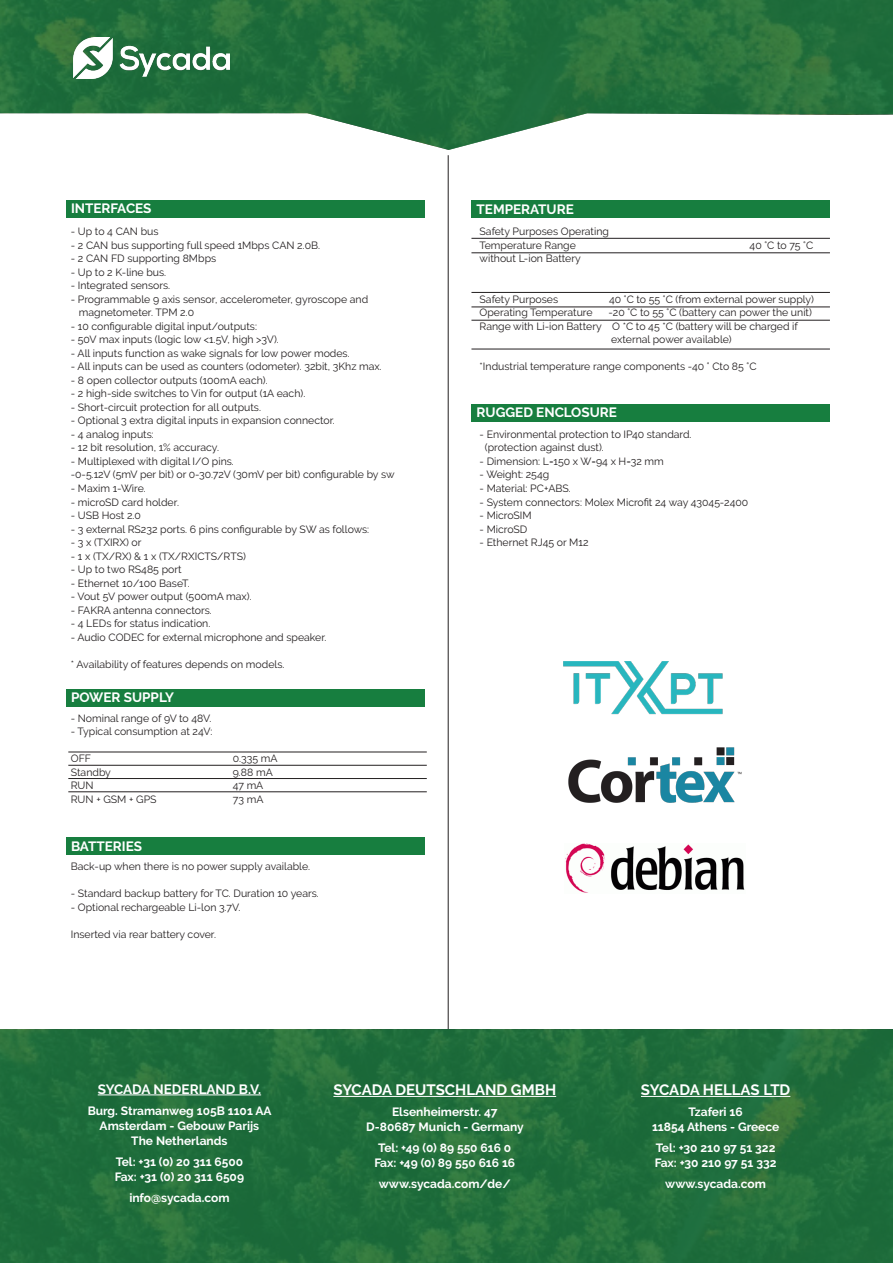
<style>
.page{position:relative;width:893px;height:1263px;background:#fff}
.page>*{position:absolute;margin:0;border:0;box-sizing:border-box;transform-origin:0 0}
.Basisalinea{font:700 15px "Raleway";color:#fff}
.Basisalinea-2{font:700 13.5px "Raleway";color:#fff}
.Basisalinea-3{font:700 12px "Raleway";color:#fff}
.t1{font:10.5px "Raleway";color:#231f20}
</style>
<div class="page">
<hr style="left:448px;top:155px;width:1px;height:981px;background:#231f20">
<svg style="left:0;top:0;width:893px;height:150px;fill:#25713d"></svg>
<svg style="left:0;top:1029px;width:893px;height:234px;background:#216e3b"></svg>
<div style="left:66px;top:200px;width:359px;height:18px;background:#177e3f"></div>
<div style="left:471px;top:200px;width:359px;height:18px;background:#177e3f"></div>
<div style="left:471px;top:404px;width:359px;height:17px;background:#177e3f"></div>
<div style="left:66px;top:689px;width:358px;height:17px;background:#177e3f"></div>
<div style="left:66px;top:838px;width:358px;height:17px;background:#177e3f"></div>
<hr style="left:98px;top:1094px;width:163px;height:1px;background:#fff">
<hr style="left:333px;top:1096px;width:223px;height:1px;background:#fff">
<hr style="left:641px;top:1096px;width:149px;height:1px;background:#fff">
<img style="left:563px;top:662px;width:160px;height:53px">
<img style="left:568px;top:747px;width:174px;height:56px">
<img style="left:565px;top:844px;width:180px;height:49px">
<img style="left:73px;top:38px;width:157px;height:41px">
<hr style="left:471px;top:253px;width:359px;height:1px;background:#231f20">
<hr style="left:471px;top:307px;width:359px;height:1px;background:#231f20">
<hr style="left:471px;top:349px;width:359px;height:1px;background:#231f20">
<hr style="left:471px;top:238px;width:359px;height:1px;background:#231f20">
<hr style="left:471px;top:292px;width:359px;height:1px;background:#231f20">
<hr style="left:471px;top:320px;width:359px;height:1px;background:#231f20">
<hr style="left:68px;top:752px;width:359px;height:1px;background:#231f20">
<hr style="left:68px;top:778px;width:359px;height:1px;background:#231f20">
<hr style="left:68px;top:765px;width:359px;height:1px;background:#231f20">
<hr style="left:68px;top:791px;width:359px;height:1px;background:#231f20">
<p class="Basisalinea-2" style="left:71px;top:201px;width:82px">INTERFACES</p>
<p class="Basisalinea-2" style="left:477px;top:201px;width:99px">TEMPERATURE</p>
<p class="t1" style="left:71px;top:226px;width:89px">- Up to 4 CAN bus</p>
<p class="t1" style="left:71px;top:239px;width:251px">- 2 CAN bus supporting full speed 1Mbps CAN 2.0B.</p>
<p class="t1" style="left:71px;top:253px;width:147px">- 2 CAN FD supporting 8Mbps</p>
<p class="t1" style="left:71px;top:266px;width:97px">- Up to 2 K-line bus.</p>
<p class="t1" style="left:71px;top:280px;width:101px">- Integrated sensors.</p>
<p class="t1" style="left:71px;top:293px;width:299px">- Programmable 9 axis sensor, accelerometer, gyroscope and</p>
<p class="t1" style="left:79px;top:307px;width:117px">magnetometer. TPM 2.0</p>
<p class="t1" style="left:71px;top:320px;width:188px">- 10 configurable digital input/outputs:</p>
<p class="t1" style="left:71px;top:334px;width:209px">- 50V max inputs (logic low &lt;1.5V, high &gt;3V).</p>
<p class="t1" style="left:71px;top:347px;width:280px">- All inputs function as wake signals for low power modes.</p>
<p class="t1" style="left:71px;top:361px;width:313px">- All inputs can be used as counters (odometer). 32bit, 3Khz max.</p>
<p class="t1" style="left:71px;top:374px;width:198px">- 8 open collector outputs (100mA each).</p>
<p class="t1" style="left:71px;top:388px;width:236px">- 2 high-side switches to Vin for output (1A each).</p>
<p class="t1" style="left:71px;top:401px;width:192px">- Short-circuit protection for all outputs.</p>
<p class="t1" style="left:71px;top:415px;width:266px">- Optional 3 extra digital inputs in expansion connector.</p>
<p class="t1" style="left:71px;top:428px;width:85px">- 4 analog inputs:</p>
<p class="t1" style="left:71px;top:442px;width:150px">- 12 bit resolution, 1% accuracy.</p>
<p class="t1" style="left:71px;top:455px;width:165px">- Multiplexed with digital I/O pins.</p>
<p class="t1" style="left:71px;top:469px;width:325px">-0-5.12V (5mV per bit) or 0-30.72V (30mV per bit) configurable by sw</p>
<p class="t1" style="left:71px;top:482px;width:77px">- Maxim 1-Wire.</p>
<p class="t1" style="left:71px;top:496px;width:110px">- microSD card holder.</p>
<p class="t1" style="left:71px;top:509px;width:72px">- USB Host 2.0</p>
<p class="t1" style="left:71px;top:523px;width:300px">- 3 external RS232 ports. 6 pins configurable by SW as follows:</p>
<p class="t1" style="left:71px;top:536px;width:72px">- 3 x (TXIRX) or</p>
<p class="t1" style="left:71px;top:550px;width:177px">- 1 x (TX/RX) &amp; 1 x (TX/RXICTS/RTS)</p>
<p class="t1" style="left:71px;top:563px;width:112px">- Up to two RS485 port</p>
<p class="t1" style="left:71px;top:577px;width:120px">- Ethernet 10/100 BaseT.</p>
<p class="t1" style="left:71px;top:590px;width:182px">- Vout 5V power output (500mA max).</p>
<p class="t1" style="left:71px;top:604px;width:143px">- FAKRA antenna connectors.</p>
<p class="t1" style="left:71px;top:617px;width:141px">- 4 LEDs for status indication.</p>
<p class="t1" style="left:71px;top:631px;width:257px">- Audio CODEC for external microphone and speaker.</p>
<p class="t1" style="left:71px;top:658px;width:215px">* Availability of features depends on models.</p>
<p class="Basisalinea-2" style="left:71px;top:690px;width:105px">POWER SUPPLY</p>
<p class="t1" style="left:71px;top:712px;width:142px">- Nominal range of 9V to 48V.</p>
<p class="t1" style="left:71px;top:725px;width:143px">- Typical consumption at 24V:</p>
<p class="t1" style="left:71px;top:752px;width:22px">OFF</p>
<p class="t1" style="left:233px;top:752px;width:46px">0.335 mA</p>
<p class="t1" style="left:71px;top:766px;width:42px">Standby</p>
<p class="t1" style="left:233px;top:766px;width:42px">9.88 mA</p>
<p class="t1" style="left:71px;top:779px;width:24px">RUN</p>
<p class="t1" style="left:233px;top:779px;width:32px">47 mA</p>
<p class="t1" style="left:71px;top:793px;width:87px">RUN + GSM + GPS</p>
<p class="t1" style="left:233px;top:793px;width:32px">73 mA</p>
<p class="Basisalinea-2" style="left:71px;top:839px;width:72px">BATTERIES</p>
<p class="t1" style="left:71px;top:860px;width:241px">Back-up when there is no power supply available.</p>
<p class="t1" style="left:71px;top:887px;width:250px">- Standard backup battery for TC. Duration 10 years.</p>
<p class="t1" style="left:71px;top:901px;width:171px">- Optional rechargeable Li-lon 3.7V.</p>
<p class="t1" style="left:71px;top:928px;width:147px">Inserted via rear battery cover.</p>
<p class="t1" style="left:480px;top:226px;width:131px">Safety Purposes Operating</p>
<p class="t1" style="left:480px;top:239px;width:98px">Temperature Range</p>
<p class="t1" style="left:750px;top:239px;width:65px">40 °C to 75 °C</p>
<p class="t1" style="left:480px;top:253px;width:103px">without L-ion Battery</p>
<p class="t1" style="left:480px;top:293px;width:80px">Safety Purposes</p>
<p class="t1" style="left:609px;top:293px;width:206px">40 °C to 55 °C (from external power supply)</p>
<p class="t1" style="left:480px;top:307px;width:114px">Operating Temperature</p>
<p class="t1" style="left:609px;top:307px;width:205px">-20 °C to 55 °C (battery can power the unit)</p>
<p class="t1" style="left:480px;top:320px;width:320px">Range with Li-ion Battery O *C to 45 *C (battery will be charged if</p>
<p class="t1" style="left:611px;top:334px;width:122px">external power available)</p>
<p class="t1" style="left:480px;top:361px;width:278px">*Industrial temperature range components -40 ° Cto 85 °C</p>
<p class="Basisalinea-2" style="left:477px;top:405px;width:142px">RUGGED ENCLOSURE</p>
<p class="t1" style="left:480px;top:428px;width:213px">- Environmental protection to IP40 standard.</p>
<p class="t1" style="left:485px;top:442px;width:120px">(protection against dust).</p>
<p class="t1" style="left:480px;top:455px;width:186px">- Dimension: L=150 x W=94 x H=32 mm</p>
<p class="t1" style="left:480px;top:469px;width:71px">- Weight: 254g</p>
<p class="t1" style="left:480px;top:482px;width:93px">- Material: PC+ABS.</p>
<p class="t1" style="left:480px;top:496px;width:270px">- System connectors: Molex Microfit 24 way 43045-2400</p>
<p class="t1" style="left:480px;top:509px;width:54px">- MicroSIM</p>
<p class="t1" style="left:480px;top:523px;width:49px">- MicroSD</p>
<p class="t1" style="left:480px;top:536px;width:110px">- Ethernet RJ45 or M12</p>
<p class="Basisalinea-2" style="left:98px;top:1081px;width:165px">SYCADA NEDERLAND B.V.</p>
<p class="Basisalinea-3" style="left:88px;top:1104px;width:185px">Burg. Stramanweg 105B 1101 AA</p>
<p class="Basisalinea-3" style="left:100px;top:1119px;width:161px">Amsterdam - Gebouw Parijs</p>
<p class="Basisalinea-3" style="left:131px;top:1134px;width:98px">The Netherlands</p>
<p class="Basisalinea-3" style="left:116px;top:1155px;width:129px">Tel: +31 (0) 20 311 6500</p>
<p class="Basisalinea-3" style="left:115px;top:1170px;width:131px">Fax: +31 (0) 20 311 6509</p>
<p class="Basisalinea-3" style="left:129px;top:1191px;width:102px">info@sycada.com</p>
<p class="Basisalinea" style="left:333px;top:1081px;width:224px">SYCADA DEUTSCHLAND GMBH</p>
<p class="Basisalinea-3" style="left:392px;top:1105px;width:107px">Elsenheimerstr. 47</p>
<p class="Basisalinea-3" style="left:366px;top:1120px;width:159px">D-80687 Munich - Germany</p>
<p class="Basisalinea-3" style="left:378px;top:1141px;width:134px">Tel: +49 (0) 89 550 616 0</p>
<p class="Basisalinea-3" style="left:374px;top:1156px;width:142px">Fax: +49 (0) 89 550 616 16</p>
<p class="Basisalinea-3" style="left:379px;top:1177px;width:133px">www.sycada.com/de/</p>
<p class="Basisalinea" style="left:641px;top:1081px;width:151px">SYCADA HELLAS LTD</p>
<p class="Basisalinea-3" style="left:688px;top:1105px;width:56px">Tzaferi 16</p>
<p class="Basisalinea-3" style="left:652px;top:1120px;width:129px">11854 Athens - Greece</p>
<p class="Basisalinea-3" style="left:656px;top:1141px;width:121px">Tel: +30 210 97 51 322</p>
<p class="Basisalinea-3" style="left:655px;top:1156px;width:123px">Fax: +30 210 97 51 332</p>
<p class="Basisalinea-3" style="left:665px;top:1177px;width:102px">www.sycada.com</p>
</div>
